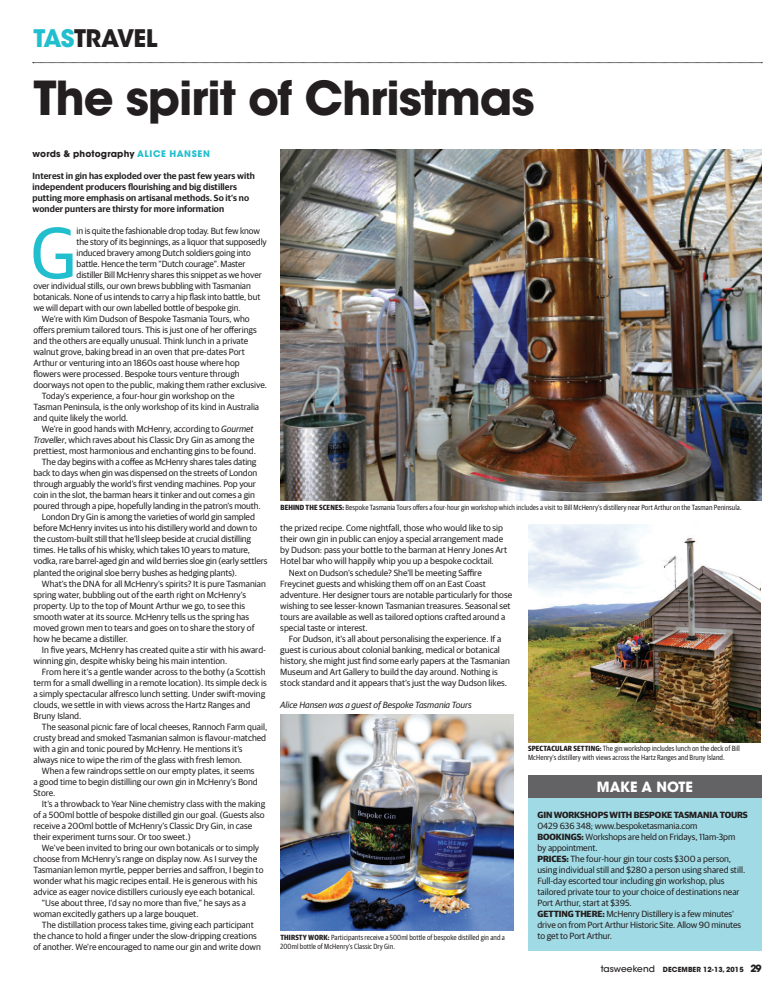
<style>
.page{position:relative;width:780px;height:993px;background:#fff}
.page>*{position:absolute;margin:0;border:0;box-sizing:border-box;transform-origin:0 0}
.t1{font:72.5px "Guardian Sans";color:#21bece}
.t2{font:700 46.5px "ITC Avant Garde Std";letter-spacing:-.025em;color:#231f20}
.t3{font:700 24px "ITC Avant Garde Std";letter-spacing:-.035em;color:#231f20}
.t4{font:700 14px "ITC Avant Garde Std";color:#fff}
._2_BODY_copy_8_11{font:9px/11px "Guardian Sans";color:#231f20}
.standfirst_9_11{font:600 9px/11px "Guardian Sans";letter-spacing:.01em;color:#231f20}
.Footnote{font:italic 9px "Guardian Sans";color:#231f20}
._2_BODY_copy_8_11-2{font:700 9px "Guardian Sans";letter-spacing:-.01em;color:#231f20}
.t5{font:700 9px "ITC Avant Garde Std";letter-spacing:.02em;color:#231f20}
.t6{font:7.5px/9px "Guardian Sans Cond";letter-spacing:.01em;color:#231f20}
.t7{font:700 7px "ITC Avant Garde Std";letter-spacing:.01em;color:#231f20}
.s1{color:#21bece}
.s2{font-style:italic}
.s3{font-weight:700}
.s4{font-weight:500;font-size:9px}
.s5{font-size:10px}
</style>
<div class="page">
<svg style="left:33px;top:62px;width:729px;height:1px"></svg>
<img style="left:280px;top:149px;width:481px;height:351px">
<img style="left:528px;top:524px;width:232px;height:218px">
<img style="left:280px;top:714px;width:233px;height:216px">
<div style="left:528px;top:775px;width:233px;height:175px;background:#a0dae4"></div>
<div style="left:528px;top:775px;width:233px;height:22px;background:#636366"></div>
<p class="t3" style="left:33px;top:22px;width:126px"><span class="s1">TAS</span>TRAVEL</p>
<p class="t2" style="left:33px;top:67px;width:502px">The spirit of Christmas</p>
<p class="t5" style="left:33px;top:148px;width:179px">words &amp; photography <span class="s1">ALICE HANSEN</span></p>
<p class="standfirst_9_11" style="left:33px;top:170px;width:224px">Interest in gin has exploded over the past few years with independent producers flourishing and big distillers putting more emphasis on artisanal methods. So it’s no wonder punters are thirsty for more information</p>
<p class="t1" style="left:31px;top:201px;width:47px">G</p>
<p class="_2_BODY_copy_8_11" style="left:77px;top:225px;width:185px">in is quite the fashionable drop today. But few know</p>
<p class="_2_BODY_copy_8_11" style="left:77px;top:236px;width:192px">the story of its beginnings, as a liquor that supposedly</p>
<p class="_2_BODY_copy_8_11" style="left:77px;top:247px;width:176px">induced bravery among Dutch soldiers going into</p>
<p class="_2_BODY_copy_8_11" style="left:77px;top:258px;width:170px">battle. Hence the term “Dutch courage”. Master</p>
<p class="_2_BODY_copy_8_11" style="left:77px;top:269px;width:186px">distiller Bill McHenry shares this snippet as we hover</p>
<p class="_2_BODY_copy_8_11" style="left:33px;top:280px;width:219px">over individual stills, our own brews bubbling with Tasmanian</p>
<p class="_2_BODY_copy_8_11" style="left:33px;top:291px;width:228px">botanicals. None of us intends to carry a hip flask into battle, but</p>
<p class="_2_BODY_copy_8_11" style="left:33px;top:302px;width:209px">we will depart with our own labelled bottle of bespoke gin.</p>
<p class="_2_BODY_copy_8_11" style="left:33px;top:313px;width:235px;text-indent:9px">We’re with Kim Dudson of Bespoke Tasmania Tours, who offers premium tailored tours. This is just one of her offerings and the others are equally unusual. Think lunch in a private walnut grove, baking bread in an oven that pre-dates Port Arthur or venturing into an 1860s oast house where hop flowers were processed. Bespoke tours venture through doorways not open to the public, making them rather exclusive.</p>
<p class="_2_BODY_copy_8_11" style="left:33px;top:390px;width:227px;text-indent:9px">Today’s experience, a four-hour gin workshop on the<br>Tasman Peninsula, is the only workshop of its kind in Australia and quite likely the world.</p>
<p class="_2_BODY_copy_8_11" style="left:33px;top:423px;width:224px;text-indent:9px">We’re in good hands with McHenry, according to <span class="s2">Gourmet<br>Traveller</span>, which raves about his Classic Dry Gin as among the prettiest, most harmonious and enchanting gins to be found.</p>
<p class="_2_BODY_copy_8_11" style="left:33px;top:456px;width:229px;text-indent:9px">The day begins with a coffee as McHenry shares tales dating back to days when gin was dispensed on the streets of London through arguably the world’s first vending machines. Pop your coin in the slot, the barman hears it tinker and out comes a gin poured through a pipe, hopefully landing in the patron’s mouth.</p>
<p class="_2_BODY_copy_8_11" style="left:33px;top:511px;width:235px;text-indent:9px">London Dry Gin is among the varieties of world gin sampled before McHenry invites us into his distillery world and down to the custom-built still that he’ll sleep beside at crucial distilling times. He talks of his whisky, which takes 10 years to mature, vodka, rare barrel-aged gin and wild berries sloe gin (early settlers planted the original sloe berry bushes as hedging plants).</p>
<p class="_2_BODY_copy_8_11" style="left:33px;top:577px;width:234px;text-indent:9px">What’s the DNA for all McHenry’s spirits? It is pure Tasmanian spring water, bubbling out of the earth right on McHenry’s property. Up to the top of Mount Arthur we go, to see this smooth water at its source. McHenry tells us the spring has moved grown men to tears and goes on to share the story of how he became a distiller.</p>
<p class="_2_BODY_copy_8_11" style="left:33px;top:643px;width:234px;text-indent:9px">In five years, McHenry has created quite a stir with his award&shy;winning gin, despite whisky being his main intention.</p>
<p class="_2_BODY_copy_8_11" style="left:33px;top:665px;width:235px;text-indent:9px">From here it’s a gentle wander across to the bothy (a Scottish term for a small dwelling in a remote location). Its simple deck is a simply spectacular alfresco lunch setting. Under swift-moving clouds, we settle in with views across the Hartz Ranges and Bruny Island.</p>
<p class="_2_BODY_copy_8_11" style="left:33px;top:720px;width:235px;text-indent:9px">The seasonal picnic fare of local cheeses, Rannoch Farm quail, crusty bread and smoked Tasmanian salmon is flavour-matched with a gin and tonic poured by McHenry. He mentions it’s always nice to wipe the rim of the glass with fresh lemon.</p>
<p class="_2_BODY_copy_8_11" style="left:33px;top:764px;width:226px;text-indent:9px">When a few raindrops settle on our empty plates, it seems a good time to begin distilling our own gin in McHenry’s Bond<br>Store.</p>
<p class="_2_BODY_copy_8_11" style="left:33px;top:797px;width:233px;text-indent:9px">It’s a throwback to Year Nine chemistry class with the making of a 500ml bottle of bespoke distilled gin our goal. (Guests also receive a 200ml bottle of McHenry’s Classic Dry Gin, in case their experiment turns sour. Or too sweet.)</p>
<p class="_2_BODY_copy_8_11" style="left:33px;top:841px;width:231px;text-indent:9px">We’ve been invited to bring our own botanicals or to simply choose from McHenry’s range on display now. As I survey the Tasmanian lemon myrtle, pepper berries and saffron, I begin to wonder what his magic recipes entail. He is generous with his advice as eager novice distillers curiously eye each botanical.</p>
<p class="_2_BODY_copy_8_11" style="left:33px;top:896px;width:214px;text-indent:9px">“Use about three, I’d say no more than five,” he says as a woman excitedly gathers up a large bouquet.</p>
<p class="_2_BODY_copy_8_11" style="left:33px;top:918px;width:229px;text-align:center">The distillation process takes time, giving each participant<br>the chance to hold a finger under the slow-dripping creations of another. We’re encouraged to name our gin and write down</p>
<p class="t6" style="left:280px;top:501px;width:463px"><span class="s3">BEHIND THE SCENES:</span> Bespoke Tasmania Tours offers a four-hour gin workshop which includes a visit to Bill McHenry’s distillery near Port Arthur on the Tasman Peninsula.</p>
<p class="_2_BODY_copy_8_11" style="left:280px;top:522px;width:228px">the prized recipe. Come nightfall, those who would like to sip their own gin in public can enjoy a special arrangement made by Dudson: pass your bottle to the barman at Henry Jones Art Hotel bar who will happily whip you up a bespoke cocktail.</p>
<p class="_2_BODY_copy_8_11" style="left:280px;top:566px;width:233px;text-indent:9px">Next on Dudson’s schedule? She’ll be meeting Saffire Freycinet guests and whisking them off on an East Coast adventure. Her designer tours are notable particularly for those wishing to see lesser-known Tasmanian treasures. Seasonal set tours are available as well as tailored options crafted around a special taste or interest.</p>
<p class="_2_BODY_copy_8_11" style="left:280px;top:632px;width:231px;text-indent:9px">For Dudson, it’s all about personalising the experience. If a guest is curious about colonial banking, medical or botanical history, she might just find some early papers at the Tasmanian Museum and Art Gallery to build the day around. Nothing is stock standard and it appears that’s just the way Dudson likes.</p>
<p class="Footnote" style="left:280px;top:697px;width:193px">Alice Hansen was a guest of Bespoke Tasmania Tours</p>
<p class="t6" style="left:280px;top:931px;width:226px"><span class="s3">THIRSTY WORK:</span> Participants receive a 500ml bottle of bespoke distilled gin and a<br>200ml bottle of McHenry’s Classic Dry Gin.</p>
<p class="t6" style="left:528px;top:743px;width:213px"><span class="s3">SPECTACULAR SETTING:</span> The gin workshop includes lunch on the deck of Bill<br>McHenry’s distillery with views across the Hartz Ranges and Bruny Island.</p>
<p class="t4" style="left:597px;top:777px;width:98px">MAKE A NOTE</p>
<p class="_2_BODY_copy_8_11-2" style="left:537px;top:807px;width:212px">GIN WORKSHOPS WITH BESPOKE TASMANIA TOURS</p>
<p class="_2_BODY_copy_8_11" style="left:537px;top:819px;width:161px">0429 636 348; www.bespoketasmania.com</p>
<p class="_2_BODY_copy_8_11" style="left:537px;top:830px;width:199px"><span class="s3">BOOKINGS:</span> Workshops are held on Fridays, 11am-3pm by appointment.</p>
<p class="_2_BODY_copy_8_11" style="left:537px;top:852px;width:209px"><span class="s3">PRICES:</span> The four-hour gin tour costs $300 a person, using individual still and $280 a person using shared still.<br>Full-day escorted tour including gin workshop, plus tailored private tour to your choice of destinations near Port Arthur, start at $395.</p>
<p class="_2_BODY_copy_8_11" style="left:537px;top:907px;width:205px"><span class="s3">GETTING THERE:</span> McHenry Distillery is a few minutes’ drive on from Port Arthur Historic Site. Allow 90 minutes to get to Port Arthur.</p>
<p class="t7" style="left:600px;top:964px;width:162px"><span class="s4">tasweekend</span> DECEMBER 12-13, 2015 <span class="s5">29</span></p>
</div>
